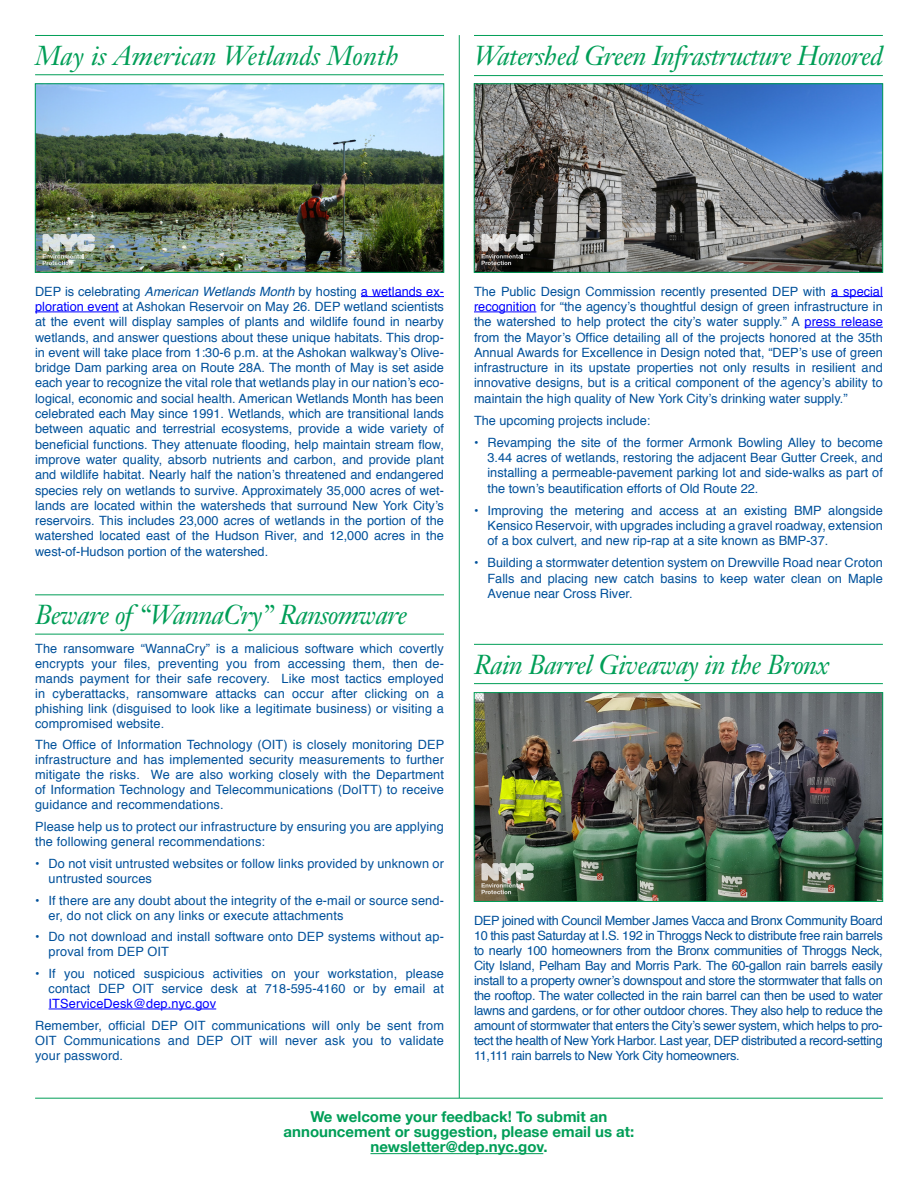
<style>
.page{position:relative;width:918px;height:1188px;background:#fff}
.page>*{position:absolute;margin:0;border:0;box-sizing:border-box;transform-origin:0 0}
.t1{font:italic 27px "Janson Text";letter-spacing:-.025em;color:#009e57}
.t2{font:italic 27px "Janson Text";color:#009e57}
.t3{font:700 15px/15px "Helvetica Neue";color:#009e57;text-align:center}
.body{font:12.75px/15.3px "Helvetica";letter-spacing:.01em;color:#01519b;text-align:justify}
.s1{font-style:italic}
.s2{color:#00f}
</style>
<div class="page">
<hr style="left:459px;top:35px;width:1px;height:1063px;background:#009e57">
<hr style="left:370px;top:1153px;width:173px;height:1px;background:#009e57">
<hr style="left:35px;top:1098px;width:848px;height:1px;background:#009e57">
<hr style="left:361px;top:296px;width:83px;height:1px;background:#00f">
<hr style="left:35px;top:312px;width:84px;height:1px;background:#00f">
<img style="left:37px;top:86px;width:405px;height:185px">
<div style="left:35px;top:84px;width:409px;height:189px;border:1px solid #009e57"></div>
<img style="left:43px;top:234px;width:52px;height:31px">
<hr style="left:35px;top:35px;width:409px;height:1px;background:#009e57">
<hr style="left:35px;top:74px;width:409px;height:1px;background:#009e57">
<hr style="left:49px;top:1009px;width:167px;height:1px;background:#00f">
<hr style="left:35px;top:594px;width:409px;height:1px;background:#009e57">
<hr style="left:35px;top:634px;width:409px;height:1px;background:#009e57">
<hr style="left:474px;top:644px;width:409px;height:1px;background:#009e57">
<hr style="left:474px;top:683px;width:409px;height:1px;background:#009e57">
<img style="left:476px;top:694px;width:405px;height:206px">
<div style="left:474px;top:692px;width:409px;height:210px;border:1px solid #009e57"></div>
<svg style="left:481px;top:863px;width:53px;height:31px;background:#9aa08f"></svg>
<hr style="left:831px;top:296px;width:52px;height:1px;background:#00f">
<hr style="left:474px;top:312px;width:62px;height:1px;background:#00f">
<hr style="left:805px;top:327px;width:78px;height:1px;background:#00f">
<img style="left:476px;top:86px;width:405px;height:185px">
<div style="left:474px;top:84px;width:409px;height:189px;border:1px solid #009e57"></div>
<svg style="left:481px;top:234px;width:53px;height:31px;background:#7f7d7b"></svg>
<hr style="left:474px;top:35px;width:409px;height:1px;background:#009e57">
<hr style="left:474px;top:75px;width:409px;height:1px;background:#009e57">
<p class="t2" style="left:35px;top:39px;width:365px">May is American Wetlands Month</p>
<p class="t1" style="left:474px;top:39px;width:410px">Watershed Green Infrastructure Honored</p>
<p class="body" style="left:35px;top:284px;width:410px">DEP is celebrating <span class="s1">American Wetlands Month</span> by hosting <span class="s2">a wetlands ex&shy;ploration event</span> at Ashokan Reservoir on May 26. DEP wetland scientists at the event will display samples of plants and wildlife found in nearby wetlands, and answer questions about these unique habitats. This drop&shy;in event will take place from 1:30-6 p.m. at the Ashokan walkway’s Olive&shy;bridge Dam parking area on Route 28A. The month of May is set aside each year to recognize the vital role that wetlands play in our nation’s eco&shy;logical, economic and social health. American Wetlands Month has been celebrated each May since 1991. Wetlands, which are transitional lands between aquatic and terrestrial ecosystems, provide a wide variety of beneficial functions. They attenuate flooding, help maintain stream flow, improve water quality, absorb nutrients and carbon, and provide plant and wildlife habitat. Nearly half the nation’s threatened and endangered species rely on wetlands to survive. Approximately 35,000 acres of wet&shy;lands are located within the watersheds that surround New York City’s reservoirs. This includes 23,000 acres of wetlands in the portion of the watershed located east of the Hudson River, and 12,000 acres in the west-of-Hudson portion of the watershed.</p>
<p class="t1" style="left:35px;top:598px;width:374px">Beware of “WannaCry” Ransomware</p>
<p class="body" style="left:35px;top:641px;width:410px">The ransomware “WannaCry” is a malicious software which covertly encrypts your files, preventing you from accessing them, then de&shy;mands payment for their safe recovery. Like most tactics employed in cyberattacks, ransomware attacks can occur after clicking on a phishing link (disguised to look like a legitimate business) or visiting a compromised website.</p>
<p class="body" style="left:35px;top:738px;width:411px">The Office of Information Technology (OIT) is closely monitoring DEP infrastructure and has implemented security measurements to further mitigate the risks. We are also working closely with the Department of Information Technology and Telecommunications (DoITT) to receive guidance and recommendations.</p>
<p class="body" style="left:35px;top:819px;width:410px">Please help us to protect our infrastructure by ensuring you are applying the following general recommendations:</p>
<p class="body" style="left:49px;top:856px;width:397px;text-indent:-14px">• Do not visit untrusted websites or follow links provided by unknown or untrusted sources</p>
<p class="body" style="left:49px;top:893px;width:397px;text-indent:-14px">• If there are any doubt about the integrity of the e-mail or source send&shy;er, do not click on any links or execute attachments</p>
<p class="body" style="left:49px;top:930px;width:397px;text-indent:-14px">• Do not download and install software onto DEP systems without ap&shy;proval from DEP OIT</p>
<p class="body" style="left:49px;top:966px;width:397px;text-indent:-14px">• If you noticed suspicious activities on your workstation, please contact DEP OIT service desk at 718-595-4160 or by email at <span class="s2">ITServiceDesk@dep.nyc.gov</span></p>
<p class="body" style="left:35px;top:1018px;width:410px">Remember, official DEP OIT communications will only be sent from OIT Communications and DEP OIT will never ask you to validate your password.</p>
<p class="body" style="left:474px;top:284px;width:410px">The Public Design Commission recently presented DEP with <span class="s2">a special recognition</span> for “the agency’s thoughtful design of green infrastructure in the watershed to help protect the city’s water supply.” A <span class="s2">press release </span>from the Mayor’s Office detailing all of the projects honored at the 35th Annual Awards for Excellence in Design noted that, “DEP’s use of green infrastructure in its upstate properties not only results in resilient and innovative designs, but is a critical component of the agency’s ability to maintain the high quality of New York City’s drinking water supply.”</p>
<p class="body" style="left:474px;top:413px;width:178px">The upcoming projects include:</p>
<p class="body" style="left:488px;top:435px;width:397px;text-indent:-14px">• Revamping the site of the former Armonk Bowling Alley to become 3.44 acres of wetlands, restoring the adjacent Bear Gutter Creek, and installing a permeable-pavement parking lot and side-walks as part of the town’s beautification efforts of Old Route 22.</p>
<p class="body" style="left:488px;top:503px;width:397px;text-indent:-14px">• Improving the metering and access at an existing BMP alongside Kensico Reservoir, with upgrades including a gravel roadway, extension of a box culvert, and new rip-rap at a site known as BMP-37.</p>
<p class="body" style="left:488px;top:556px;width:397px;text-indent:-14px">• Building a stormwater detention system on Drewville Road near Croton Falls and placing new catch basins to keep water clean on Maple Avenue near Cross River.</p>
<p class="t1" style="left:474px;top:648px;width:357px">Rain Barrel Giveaway in the Bronx</p>
<p class="body" style="left:474px;top:913px;width:410px">DEP joined with Council Member James Vacca and Bronx Community Board 10 this past Saturday at I.S. 192 in Throggs Neck to distribute free rain barrels to nearly 100 homeowners from the Bronx communities of Throggs Neck, City Island, Pelham Bay and Morris Park. The 60-gallon rain barrels easily install to a property owner’s downspout and store the stormwater that falls on the rooftop. The water collected in the rain barrel can then be used to water lawns and gardens, or for other outdoor chores. They also help to reduce the amount of stormwater that enters the City’s sewer system, which helps to pro&shy;tect the health of New York Harbor. Last year, DEP distributed a record-setting 11,111 rain barrels to New York City homeowners.</p>
<p class="t3" style="left:284px;top:1110px;width:352px">We welcome your feedback! To submit an announcement or suggestion, please email us at:</p>
<p class="t3" style="left:370px;top:1140px;width:179px">newsletter@dep.nyc.gov.</p>
</div>
